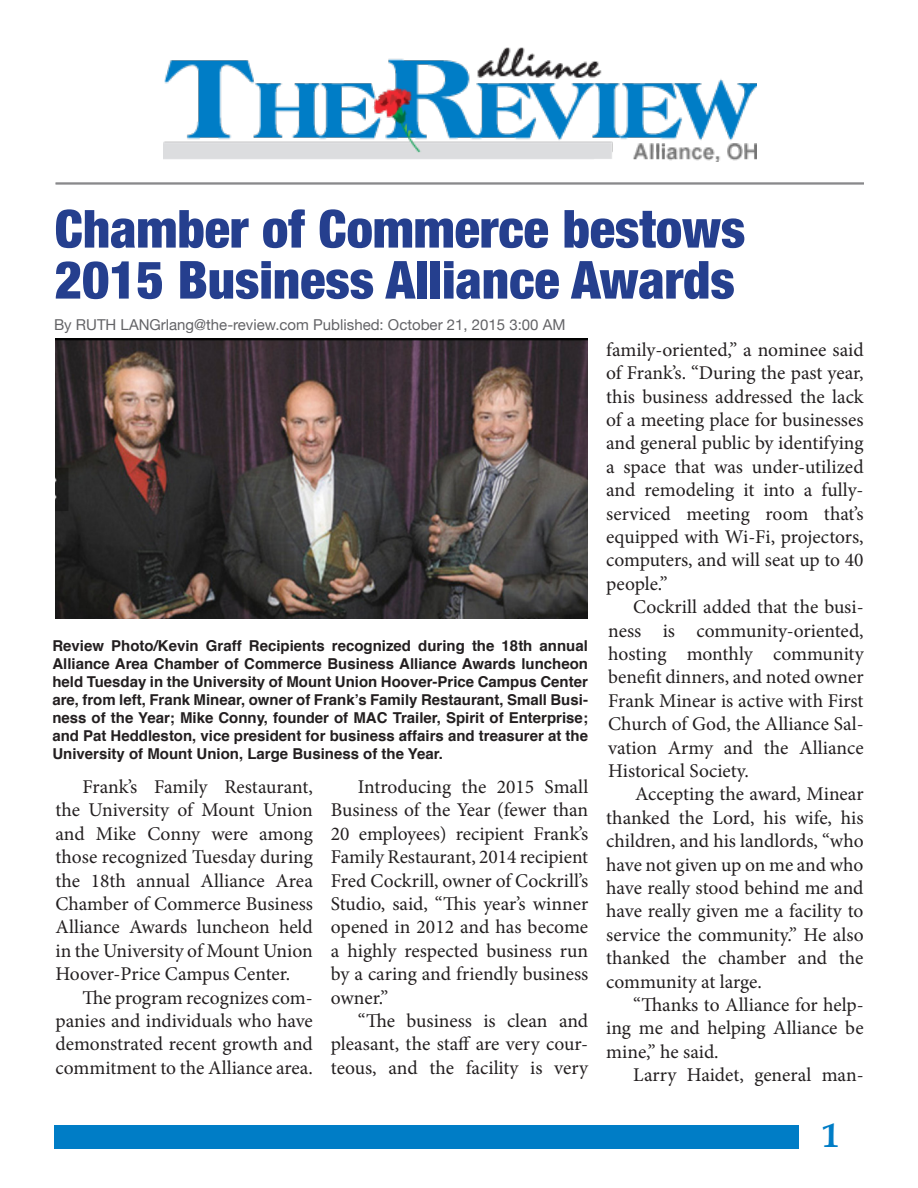
<style>
.page{position:relative;width:918px;height:1188px;background:#fff}
.page>*{position:absolute;margin:0;border:0;box-sizing:border-box;transform-origin:0 0}
.t1{font:900 condensed 52.5px/51px "Helvetica Neue";color:#253f8e}
.t2{font:700 34.5px "Book Antiqua";color:#007dc6}
.t3{font:19.5px/23.4px "Minion Pro";color:#231f20;text-align:justify}
.t4{font:700 15px/18px "Helvetica";color:#231f20;text-align:justify}
.t5{font:15px "Helvetica Neue";color:#636366}
</style>
<div class="page">
<img style="left:163px;top:47px;width:594px;height:114px">
<div style="left:54px;top:1126px;width:745px;height:23px;background:#007dc6"></div>
<hr style="left:56px;top:183px;width:808px;height:1px;background:#636366">
<hr style="left:56px;top:184px;width:808px;height:1px;background:#636366">
<img style="left:56px;top:338px;width:532px;height:281px">
<p class="t1" style="left:55px;top:201px;width:692px">Chamber of Commerce bestows<br>2015 Business Alliance Awards</p>
<p class="t5" style="left:54px;top:314px;width:513px">By RUTH LANGrlang@the-review.com Published: October 21, 2015 3:00 AM</p>
<p class="t4" style="left:52px;top:637px;width:537px">Review Photo/Kevin Graff Recipients recognized during the 18th annual Alliance Area Chamber of Commerce Business Alliance Awards luncheon held Tuesday in the University of Mount Union Hoover-Price Campus Center are, from left, Frank Minear, owner of Frank’s Family Restaurant, Small Busi&shy;ness of the Year; Mike Conny, founder of MAC Trailer, Spirit of Enterprise; and Pat Heddleston, vice president for business affairs and treasurer at the University of Mount Union, Large Business of the Year.</p>
<p class="t3" style="left:56px;top:775px;width:259px;text-indent:27px">Frank’s Family Restaurant, the University of Mount Union and Mike Conny were among those recognized Tuesday during the 18th annual Alliance Area Chamber of Commerce Business Alliance Awards luncheon held in the University of Mount Union Hoover-Price Campus Center.</p>
<p class="t3" style="left:56px;top:986px;width:259px;text-indent:27px">The program recognizes com&shy;panies and individuals who have demonstrated recent growth and commitment to the Alliance area.</p>
<p class="t3" style="left:331px;top:775px;width:259px;text-indent:27px">Introducing the 2015 Small Business of the Year (fewer than 20 employees) recipient Frank’s Family Restaurant, 2014 recipient Fred Cockrill, owner of Cockrill’s Studio, said, “This year’s winner opened in 2012 and has become a highly respected business run by a caring and friendly business owner.”</p>
<p class="t3" style="left:331px;top:1009px;width:259px;text-indent:27px">“The business is clean and pleasant, the staff are very cour&shy;teous, and the facility is very</p>
<p class="t3" style="left:606px;top:338px;width:259px">family-oriented,” a nominee said of Frank’s. “During the past year, this business addressed the lack of a meeting place for businesses and general public by identifying a space that was under-utilized and remodeling it into a fully&shy;serviced meeting room that’s equipped with Wi-Fi, projectors, computers, and will seat up to 40 people.”</p>
<p class="t3" style="left:608px;top:595px;width:257px;text-indent:25px">Cockrill added that the busi&shy;ness is community-oriented, hosting monthly community benefit dinners, and noted owner Frank Minear is active with First Church of God, the Alliance Sal&shy;vation Army and the Alliance Historical Society.</p>
<p class="t3" style="left:606px;top:783px;width:259px;text-indent:29px">Accepting the award, Minear thanked the Lord, his wife, his children, and his landlords, “who have not given up on me and who have really stood behind me and have really given me a facility to service the community.” He also thanked the chamber and the community at large.</p>
<p class="t3" style="left:606px;top:993px;width:259px;text-indent:27px">“Thanks to Alliance for help&shy;ing me and helping Alliance be mine,” he said.</p>
<p class="t3" style="left:633px;top:1063px;width:232px">Larry Haidet, general man-</p>
<p class="t2" style="left:823px;top:1115px;width:19px">1</p>
</div>
